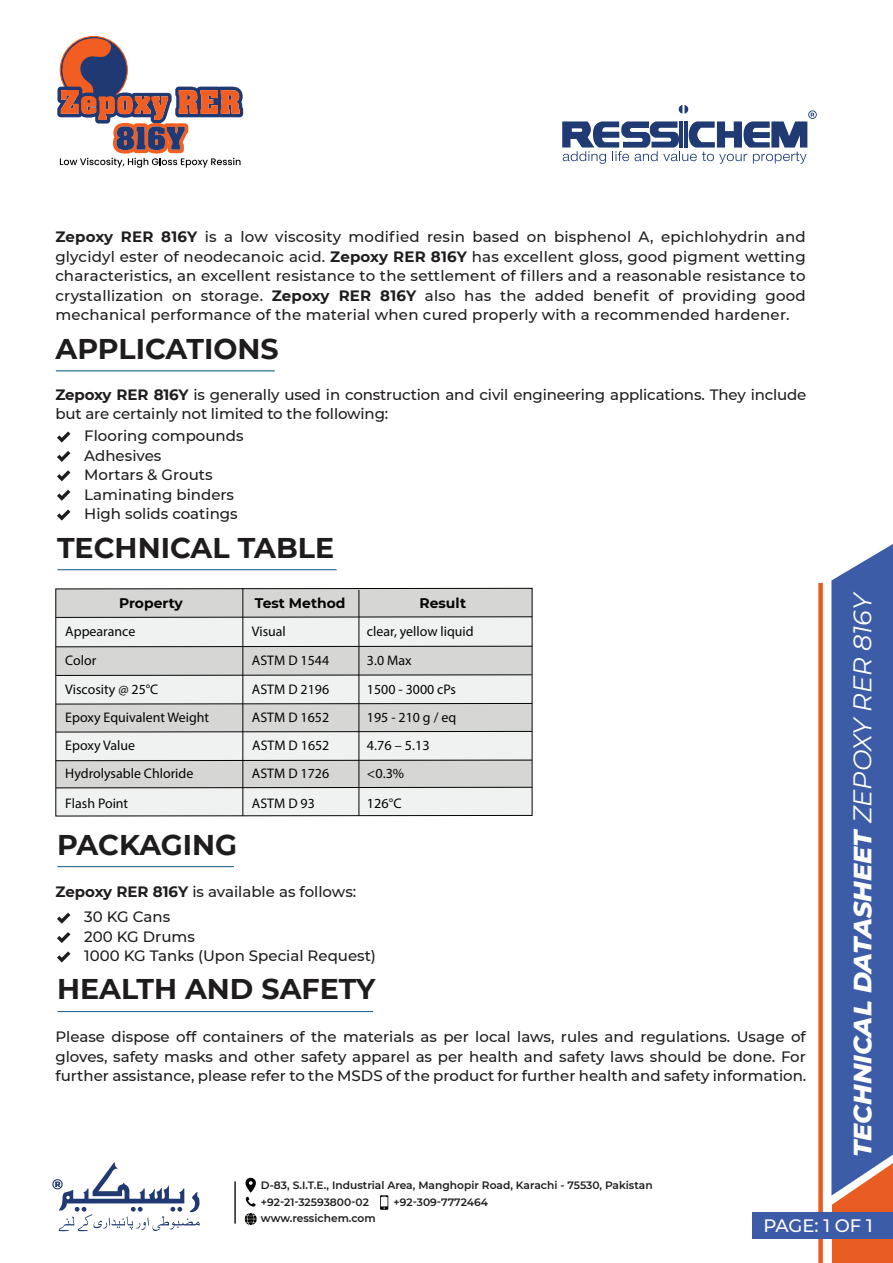
<style>
.page{position:relative;width:893px;height:1263px;background:#fff}
.page>*{position:absolute;margin:0;border:0;box-sizing:border-box;transform-origin:0 0}
.t1{font:700 28.5px "Montserrat";color:#1f1c1d}
.t2{font:italic 800 25.5px "Montserrat";color:#fff}
.t3{font:500 18px "Montserrat";letter-spacing:-.005em;color:#fff}
.t4{font:500 15px/19.5px "Montserrat";color:#1f1c1d}
.t5{font:13.95px/27.8px "Myriad Pro";color:#040503}
.t6{font:700 13.95px "Montserrat";color:#040503}
.t7{font:600 10.65px/16.6px "Montserrat";color:#1f1c1d}
.s1{font-weight:700}
.s2{font-weight:400}
</style>
<div class="page">
<div style="left:818px;top:583px;width:5px;height:680px;background:#e95d23"></div>
<svg style="left:831px;top:544px;width:62px;height:719px;background:#5465a3"></svg>
<div style="left:753px;top:1212px;width:140px;height:26px;background:#3d5ca8"></div>
<hr style="left:56px;top:371px;width:219px;height:1px;background:#16608c">
<svg style="left:57px;top:431px;width:13px;height:12px"></svg>
<svg style="left:57px;top:451px;width:13px;height:11px"></svg>
<svg style="left:57px;top:470px;width:13px;height:11px"></svg>
<svg style="left:57px;top:913px;width:13px;height:11px"></svg>
<svg style="left:57px;top:932px;width:13px;height:11px"></svg>
<svg style="left:57px;top:951px;width:13px;height:11px"></svg>
<svg style="left:57px;top:490px;width:13px;height:11px"></svg>
<svg style="left:57px;top:509px;width:13px;height:12px"></svg>
<hr style="left:57px;top:569px;width:280px;height:1px;background:#16608c">
<hr style="left:57px;top:866px;width:177px;height:1px;background:#16608c">
<hr style="left:57px;top:1011px;width:316px;height:1px;background:#16608c">
<svg style="left:55px;top:588px;width:477px;height:228px"></svg>
<hr style="left:243px;top:588px;width:1px;height:228px;background:#040503">
<hr style="left:359px;top:590px;width:1px;height:226px;background:#040503">
<svg style="left:57px;top:36px;width:186px;height:132px"></svg>
<svg style="left:562px;top:105px;width:255px;height:59px"></svg>
<hr style="left:680px;top:121px;width:3px;height:27px;background:#203b73">
<hr style="left:685px;top:121px;width:3px;height:27px;background:#203b73">
<hr style="left:234px;top:1181px;width:2px;height:42px;background:#1f1c1d">
<svg style="left:245px;top:1213px;width:12px;height:12px"></svg>
<svg style="left:245px;top:1177px;width:11px;height:29px"></svg>
<svg style="left:52px;top:1162px;width:148px;height:69px"></svg>
<svg style="left:380px;top:1195px;width:8px;height:15px"></svg>
<p class="t4" style="left:55px;top:227px;width:752px;text-align:justify"><span class="s1">Zepoxy RER 816Y</span> is a low viscosity modified resin based on bisphenol A, epichlohydrin and glycidyl ester of neodecanoic acid. <span class="s1">Zepoxy RER 816Y</span> has excellent gloss, good pigment wetting characteristics, an excellent resistance to the settlement of fillers and a reasonable resistance to crystallization on storage. <span class="s1">Zepoxy RER 816Y</span> also has the added benefit of providing good mechanical performance of the material when cured properly with a recommended hardener.</p>
<h1 class="t1" style="left:56px;top:328px;width:225px">APPLICATIONS</h1>
<p class="t4" style="left:55px;top:384px;width:753px"><span class="s1">Zepoxy RER 816Y</span> is generally used in construction and civil engineering applications. They include but are certainly not limited to the following:</p>
<p class="t4" style="left:84px;top:425px;width:161px">Flooring compounds<br>Adhesives<br>Mortars &amp; Grouts<br>Laminating binders<br>High solids coatings</p>
<h1 class="t1" style="left:57px;top:527px;width:279px">TECHNICAL TABLE</h1>
<p class="t6" style="left:119px;top:593px;width:65px">Property</p>
<p class="t6" style="left:255px;top:593px;width:92px">Test Method</p>
<p class="t6" style="left:419px;top:593px;width:48px">Result</p>
<p class="t5" style="left:65px;top:616px;width:72px;line-height:29.1px">Appearance<br>Color</p>
<p class="t5" style="left:65px;top:676px;width:145px">Viscosity @ 25°C<br>Epoxy Equivalent Weight</p>
<p class="t5" style="left:252px;top:617px;width:35px">Visual</p>
<p class="t5" style="left:252px;top:646px;width:79px;line-height:29.2px">ASTM D 1544<br>ASTM D 2196</p>
<p class="t5" style="left:252px;top:703px;width:79px">ASTM D 1652</p>
<p class="t5" style="left:367px;top:617px;width:108px">clear, yellow liquid</p>
<p class="t5" style="left:367px;top:646px;width:91px;line-height:29.2px">3.0 Max<br>1500 - 3000 cPs</p>
<p class="t5" style="left:367px;top:703px;width:91px">195 - 210 g / eq</p>
<p class="t5" style="left:65px;top:732px;width:130px">Epoxy Value<br>Hydrolysable Chloride</p>
<p class="t5" style="left:252px;top:732px;width:79px">ASTM D 1652<br>ASTM D 1726</p>
<p class="t5" style="left:367px;top:732px;width:64px">4.76 – 5.13 &lt;0.3%</p>
<p class="t5" style="left:65px;top:789px;width:64px">Flash Point</p>
<p class="t5" style="left:252px;top:789px;width:64px">ASTM D 93</p>
<p class="t5" style="left:367px;top:789px;width:36px">126°C</p>
<h1 class="t1" style="left:57px;top:824px;width:182px">PACKAGING</h1>
<p class="t4" style="left:55px;top:882px;width:302px"><span class="s1">Zepoxy RER 816Y</span> is available as follows:</p>
<p class="t4" style="left:84px;top:907px;width:293px">30 KG Cans<br>200 KG Drums<br>1000 KG Tanks (Upon Special Request)</p>
<h1 class="t1" style="left:57px;top:969px;width:320px">HEALTH AND SAFETY</h1>
<p class="t4" style="left:55px;top:1026px;width:752px;text-align:justify">Please dispose off containers of the materials as per local laws, rules and regulations. Usage of gloves, safety masks and other safety apparel as per health and safety laws should be done. For further assistance, please refer to the MSDS of the product for further health and safety information.</p>
<h2 class="t2" style="left:844px;top:1157px;width:566px;rotate:-90deg">TECHNICAL DATASHEET <span class="s2">ZEPOXY RER 816Y</span></h2>
<p class="t7" style="left:261px;top:1176px;width:393px">D-83, S.I.T.E., Industrial Area, Manghopir Road, Karachi - 75530, Pakistan +92-21-32593800-02<br>www.ressichem.com</p>
<p class="t7" style="left:394px;top:1193px;width:96px">+92-309-7772464</p>
<p class="t3" style="left:763px;top:1213px;width:111px">PAGE: 1 OF 1</p>
</div>
